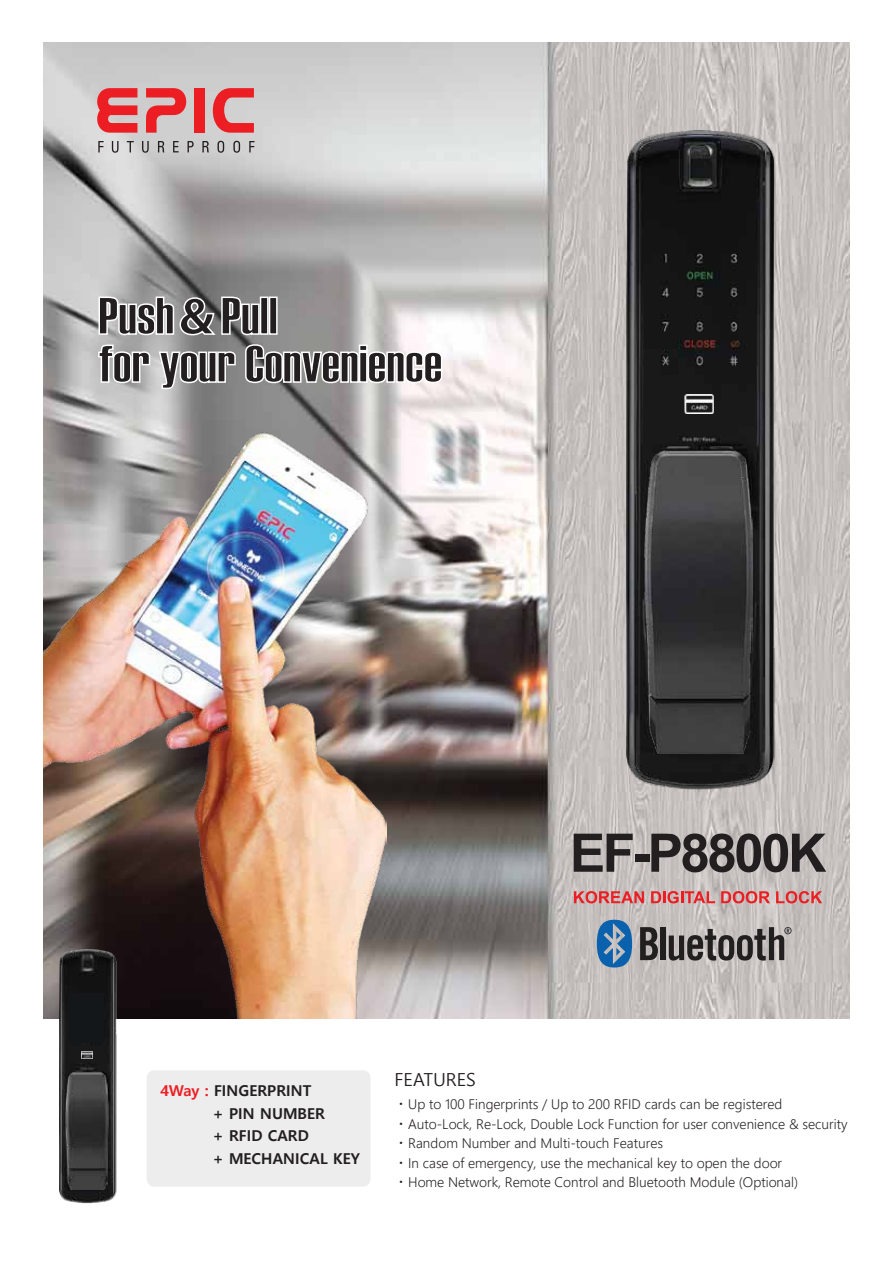
<style>
.page{position:relative;width:893px;height:1263px;background:#fff}
.page>*{position:absolute;margin:0;border:0;box-sizing:border-box;transform-origin:0 0}
.t1{font:700 53.25px "Arial";letter-spacing:-.05em;color:#231f20}
.t2{font:52.5px/48px "Haettenschweiler";color:#231f20}
.t3{font:700 52.5px "Myriad Pro";color:#231f20}
.t4{font:18px "Malgun Gothic";color:#231f20}
.t5{font:700 15px/22.5px "Malgun Gothic";color:#231f20}
.t6{font:300 13.5px/19.5px "Malgun Gothic";color:#231f20}
.s1{color:#ed1d24}
</style>
<div class="page">
<img style="left:43px;top:42px;width:806px;height:976px">
<img style="left:43px;top:423px;width:343px;height:595px">
<div style="left:147px;top:1070px;width:223px;height:117px;background:#ededed;border-radius:8px"></div>
<svg style="left:574px;top:891px;width:70px;height:12px"></svg>
<svg style="left:651px;top:891px;width:64px;height:12px"></svg>
<svg style="left:721px;top:891px;width:49px;height:12px"></svg>
<svg style="left:776px;top:891px;width:46px;height:12px"></svg>
<svg style="left:98px;top:141px;width:6px;height:11px"></svg>
<svg style="left:112px;top:141px;width:7px;height:12px"></svg>
<svg style="left:127px;top:141px;width:7px;height:11px"></svg>
<svg style="left:142px;top:141px;width:7px;height:12px"></svg>
<svg style="left:158px;top:141px;width:6px;height:11px"></svg>
<svg style="left:173px;top:141px;width:6px;height:11px"></svg>
<svg style="left:188px;top:141px;width:6px;height:11px"></svg>
<svg style="left:202px;top:141px;width:7px;height:11px"></svg>
<svg style="left:218px;top:141px;width:6px;height:12px"></svg>
<svg style="left:233px;top:141px;width:7px;height:12px"></svg>
<svg style="left:249px;top:141px;width:6px;height:11px"></svg>
<svg style="left:97px;top:88px;width:40px;height:45px;background:#e35459"></svg>
<svg style="left:146px;top:88px;width:40px;height:45px;background:#de7074"></svg>
<div style="left:195px;top:88px;width:10px;height:45px;background:#ed1d24"></div>
<svg style="left:213px;top:88px;width:41px;height:45px;background:#df7377"></svg>
<img style="left:626px;top:130px;width:167px;height:661px">
<img style="left:635px;top:133px;width:130px;height:652px">
<img style="left:645px;top:450px;width:108px;height:304px">
<img style="left:684px;top:395px;width:29px;height:19px">
<img style="left:59px;top:950px;width:64px;height:253px">
<img style="left:63px;top:951px;width:49px;height:250px">
<div style="left:69px;top:993px;width:35px;height:50px;background:#141719"></div>
<img style="left:66px;top:1072px;width:42px;height:117px">
<svg style="left:81px;top:1051px;width:11px;height:7px"></svg>
<svg style="left:640px;top:927px;width:18px;height:33px"></svg>
<div style="left:660px;top:927px;width:5px;height:33px;background:#221f1f"></div>
<svg style="left:669px;top:927px;width:123px;height:33px;background:#7e7a78"></svg>
<svg style="left:597px;top:920px;width:35px;height:47px;background:#4a81b2"></svg>
<div style="left:260px;top:297px;width:9px;height:38px;border:2px solid #fff"></div>
<div style="left:269px;top:297px;width:9px;height:38px;border:2px solid #fff"></div>
<svg style="left:97px;top:344px;width:54px;height:40px"></svg>
<svg style="left:158px;top:350px;width:79px;height:40px;background:#adadad"></svg>
<svg style="left:244px;top:343px;width:199px;height:41px"></svg>
<svg style="left:98px;top:296px;width:162px;height:40px;background:#ababab"></svg>
<h2 class="t2" style="left:98px;top:292px;width:346px">Push Pull<br>for your Convenience</h2>
<h2 class="t3" style="left:179px;top:282px;width:37px">&amp;</h2>
<h1 class="t1" style="left:570px;top:815px;width:258px">EF-P8800K</h1>
<p class="t5" style="left:213px;top:1080px;width:148px;text-indent:-53px"><span class="s1">4Way :</span> FINGERPRINT<br>+ PIN NUMBER<br>+ RFID CARD<br>+ MECHANICAL KEY</p>
<h3 class="t4" style="left:395px;top:1069px;width:83px">FEATURES</h3>
<p class="t6" style="left:395px;top:1095px;width:454px">ㆍUp to 100 Fingerprints / Up to 200 RFID cards can be registeredㆍAuto-Lock, Re-Lock, Double Lock Function for user convenience &amp; securityㆍRandom Number and Multi-touch Features<br>ㆍIn case of emergency, use the mechanical key to open the door<br>ㆍHome Network, Remote Control and Bluetooth Module (Optional)</p>
</div>
